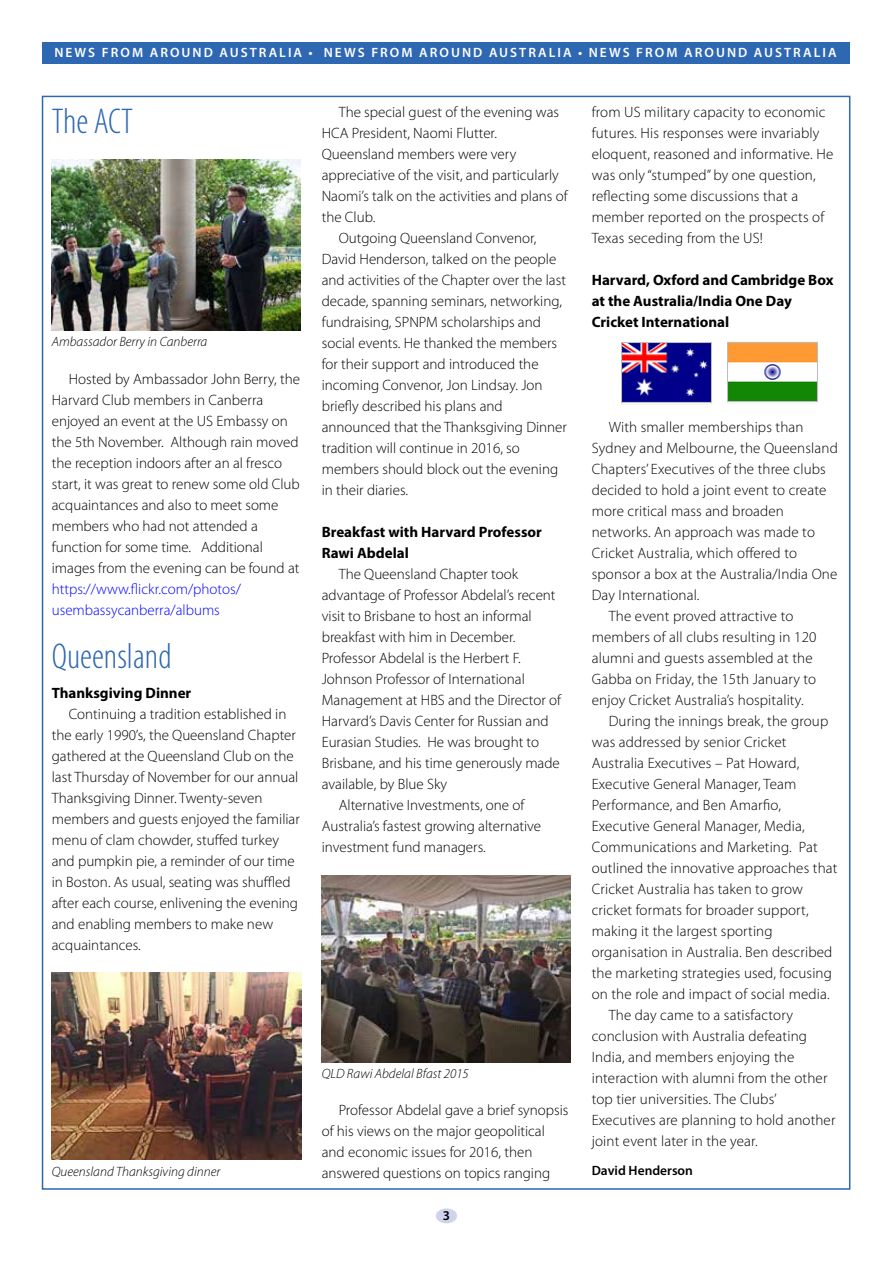
<style>
.page{position:relative;width:893px;height:1263px;background:#fff}
.page>*{position:absolute;margin:0;border:0;box-sizing:border-box;transform-origin:0 0}
.t1{font:300 condensed 36px "Myriad Pro";color:#2e67b2}
.t2{font:300 15px/21px "Myriad Pro";color:#000}
.t3{font:700 15px/21px "Myriad Pro";color:#000}
.t4{font:300 15px/21px "Myriad Pro";color:#00f}
.t5{font:italic 300 13.5px "Myriad Pro";color:#000}
.t6{font:600 13.5px "Myriad Pro";letter-spacing:.15em;color:#fff}
.t7{font:600 13.5px "Myriad Pro";color:#000}
</style>
<div class="page">
<div style="left:436px;top:1208px;width:21px;height:15px;background:#ced4ec;border-radius:50%"></div>
<div style="left:43px;top:43px;width:807px;height:21px;background:#2e67b2"></div>
<img style="left:52px;top:160px;width:248px;height:170px">
<img style="left:52px;top:972px;width:250px;height:188px">
<img style="left:322px;top:875px;width:248px;height:187px">
<img style="left:728px;top:342px;width:89px;height:60px">
<img style="left:621px;top:342px;width:90px;height:61px">
<p class="t6" style="left:54px;top:44px;width:784px">NEWS FROM AROUND AUSTRALIA • NEWS FROM AROUND AUSTRALIA • NEWS FROM AROUND AUSTRALIA</p>
<h1 class="t1" style="left:52px;top:100px;width:83px">The ACT</h1>
<p class="t5" style="left:52px;top:334px;width:157px">Ambassador Berry in Canberra</p>
<p class="t2" style="left:52px;top:368px;width:250px;text-indent:17px">Hosted by Ambassador John Berry, the Harvard Club members in Canberra enjoyed an event at the US Embassy on the 5th November. Although rain moved the reception indoors after an al fresco start, it was great to renew some old Club acquaintances and also to meet some members who had not attended a function for some time. Additional images from the evening can be found at</p>
<p class="t4" style="left:52px;top:578px;width:191px">https://www.flickr.com/photos/ usembassycanberra/albums</p>
<h1 class="t1" style="left:52px;top:635px;width:121px">Queensland</h1>
<p class="t3" style="left:52px;top:682px;width:141px">Thanksgiving Dinner</p>
<p class="t2" style="left:52px;top:703px;width:250px;text-indent:17px">Continuing a tradition established in the early 1990’s, the Queensland Chapter gathered at the Queensland Club on the last Thursday of November for our annual Thanksgiving Dinner. Twenty-seven members and guests enjoyed the familiar menu of clam chowder, stuffed turkey and pumpkin pie, a reminder of our time in Boston. As usual, seating was shuffled after each course, enlivening the evening and enabling members to make new acquaintances.</p>
<p class="t2" style="left:339px;top:101px;width:222px">The special guest of the evening was</p>
<p class="t2" style="left:322px;top:122px;width:177px">HCA President, Naomi Flutter.</p>
<p class="t2" style="left:322px;top:143px;width:196px">Queensland members were very</p>
<p class="t2" style="left:322px;top:164px;width:239px">appreciative of the visit, and particularly</p>
<p class="t2" style="left:322px;top:185px;width:247px">Naomi’s talk on the activities and plans of</p>
<p class="t2" style="left:322px;top:206px;width:55px">the Club.</p>
<p class="t2" style="left:339px;top:227px;width:199px">Outgoing Queensland Convenor,</p>
<p class="t2" style="left:322px;top:248px;width:236px">David Henderson, talked on the people</p>
<p class="t2" style="left:322px;top:269px;width:246px">and activities of the Chapter over the last</p>
<p class="t2" style="left:322px;top:290px;width:242px">decade, spanning seminars, networking,</p>
<p class="t2" style="left:322px;top:311px;width:221px">fundraising, SPNPM scholarships and</p>
<p class="t2" style="left:322px;top:332px;width:237px">social events. He thanked the members</p>
<p class="t2" style="left:322px;top:353px;width:218px">for their support and introduced the</p>
<p class="t2" style="left:322px;top:374px;width:222px">incoming Convenor, Jon Lindsay. Jon</p>
<p class="t2" style="left:322px;top:395px;width:183px">briefly described his plans and</p>
<p class="t2" style="left:322px;top:416px;width:247px">announced that the Thanksgiving Dinner</p>
<p class="t2" style="left:322px;top:437px;width:200px">tradition will continue in 2016, so</p>
<p class="t2" style="left:322px;top:458px;width:238px">members should block out the evening</p>
<p class="t2" style="left:322px;top:479px;width:88px">in their diaries.</p>
<p class="t3" style="left:322px;top:521px;width:222px">Breakfast with Harvard Professor<br>Rawi Abdelal</p>
<p class="t2" style="left:339px;top:563px;width:181px">The Queensland Chapter took</p>
<p class="t2" style="left:322px;top:584px;width:235px">advantage of Professor Abdelal’s recent</p>
<p class="t2" style="left:322px;top:605px;width:212px">visit to Brisbane to host an informal</p>
<p class="t2" style="left:322px;top:626px;width:195px">breakfast with him in December.</p>
<p class="t2" style="left:322px;top:647px;width:201px">Professor Abdelal is the Herbert F.</p>
<p class="t2" style="left:322px;top:668px;width:205px">Johnson Professor of International</p>
<p class="t2" style="left:322px;top:689px;width:241px">Management at HBS and the Director of</p>
<p class="t2" style="left:322px;top:710px;width:228px">Harvard’s Davis Center for Russian and</p>
<p class="t2" style="left:322px;top:731px;width:219px">Eurasian Studies. He was brought to</p>
<p class="t2" style="left:322px;top:752px;width:240px">Brisbane, and his time generously made</p>
<p class="t2" style="left:322px;top:773px;width:127px">available, by Blue Sky</p>
<p class="t2" style="left:339px;top:794px;width:187px">Alternative Investments, one of</p>
<p class="t2" style="left:322px;top:815px;width:221px">Australia’s fastest growing alternative</p>
<p class="t2" style="left:322px;top:836px;width:165px">investment fund managers.</p>
<p class="t5" style="left:52px;top:1163px;width:170px">Queensland Thanksgiving dinner</p>
<p class="t5" style="left:322px;top:1066px;width:149px">QLD Rawi Abdelal Bfast 2015</p>
<p class="t2" style="left:322px;top:1100px;width:248px;text-indent:17px">Professor Abdelal gave a brief synopsis of his views on the major geopolitical and economic issues for 2016, then answered questions on topics ranging</p>
<p class="t7" style="left:443px;top:1207px;width:9px">3</p>
<p class="t2" style="left:592px;top:101px;width:243px">from US military capacity to economic futures. His responses were invariably eloquent, reasoned and informative. He was only “stumped” by one question, reflecting some discussions that a member reported on the prospects of Texas seceding from the US!</p>
<p class="t3" style="left:592px;top:269px;width:243px">Harvard, Oxford and Cambridge Box at the Australia/India One Day<br>Cricket International</p>
<p class="t2" style="left:609px;top:416px;width:196px">With smaller memberships than</p>
<p class="t2" style="left:592px;top:437px;width:248px">Sydney and Melbourne, the Queensland</p>
<p class="t2" style="left:592px;top:458px;width:236px">Chapters’ Executives of the three clubs</p>
<p class="t2" style="left:592px;top:479px;width:236px">decided to hold a joint event to create</p>
<p class="t2" style="left:592px;top:500px;width:194px">more critical mass and broaden</p>
<p class="t2" style="left:592px;top:521px;width:225px">networks. An approach was made to</p>
<p class="t2" style="left:592px;top:542px;width:207px">Cricket Australia, which offered to</p>
<p class="t2" style="left:592px;top:563px;width:247px">sponsor a box at the Australia/India One</p>
<p class="t2" style="left:592px;top:584px;width:109px">Day International.</p>
<p class="t2" style="left:609px;top:605px;width:186px">The event proved attractive to</p>
<p class="t2" style="left:592px;top:626px;width:226px">members of all clubs resulting in 120</p>
<p class="t2" style="left:592px;top:647px;width:222px">alumni and guests assembled at the</p>
<p class="t2" style="left:592px;top:668px;width:226px">Gabba on Friday, the 15th January to</p>
<p class="t2" style="left:592px;top:689px;width:213px">enjoy Cricket Australia’s hospitality.</p>
<p class="t2" style="left:609px;top:710px;width:221px">During the innings break, the group</p>
<p class="t2" style="left:592px;top:731px;width:196px">was addressed by senior Cricket</p>
<p class="t2" style="left:592px;top:752px;width:209px">Australia Executives – Pat Howard,</p>
<p class="t2" style="left:592px;top:773px;width:206px">Executive General Manager, Team</p>
<p class="t2" style="left:592px;top:794px;width:191px">Performance, and Ben Amarfio,</p>
<p class="t2" style="left:592px;top:815px;width:215px">Executive General Manager, Media,</p>
<p class="t2" style="left:592px;top:836px;width:227px">Communications and Marketing. Pat</p>
<p class="t2" style="left:592px;top:857px;width:247px">outlined the innovative approaches that</p>
<p class="t2" style="left:592px;top:878px;width:213px">Cricket Australia has taken to grow</p>
<p class="t2" style="left:592px;top:899px;width:218px">cricket formats for broader support,</p>
<p class="t2" style="left:592px;top:920px;width:182px">making it the largest sporting</p>
<p class="t2" style="left:592px;top:941px;width:242px">organisation in Australia. Ben described</p>
<p class="t2" style="left:592px;top:962px;width:242px">the marketing strategies used, focusing</p>
<p class="t2" style="left:592px;top:983px;width:239px">on the role and impact of social media.</p>
<p class="t2" style="left:609px;top:1004px;width:186px">The day came to a satisfactory</p>
<p class="t2" style="left:592px;top:1025px;width:217px">conclusion with Australia defeating</p>
<p class="t2" style="left:592px;top:1046px;width:204px">India, and members enjoying the</p>
<p class="t2" style="left:592px;top:1067px;width:237px">interaction with alumni from the other</p>
<p class="t2" style="left:592px;top:1088px;width:187px">top tier universities. The Clubs’</p>
<p class="t2" style="left:592px;top:1109px;width:245px">Executives are planning to hold another</p>
<p class="t2" style="left:592px;top:1130px;width:168px">joint event later in the year.</p>
<p class="t7" style="left:592px;top:1162px;width:103px">DAVID HENDERSON</p>
</div>
